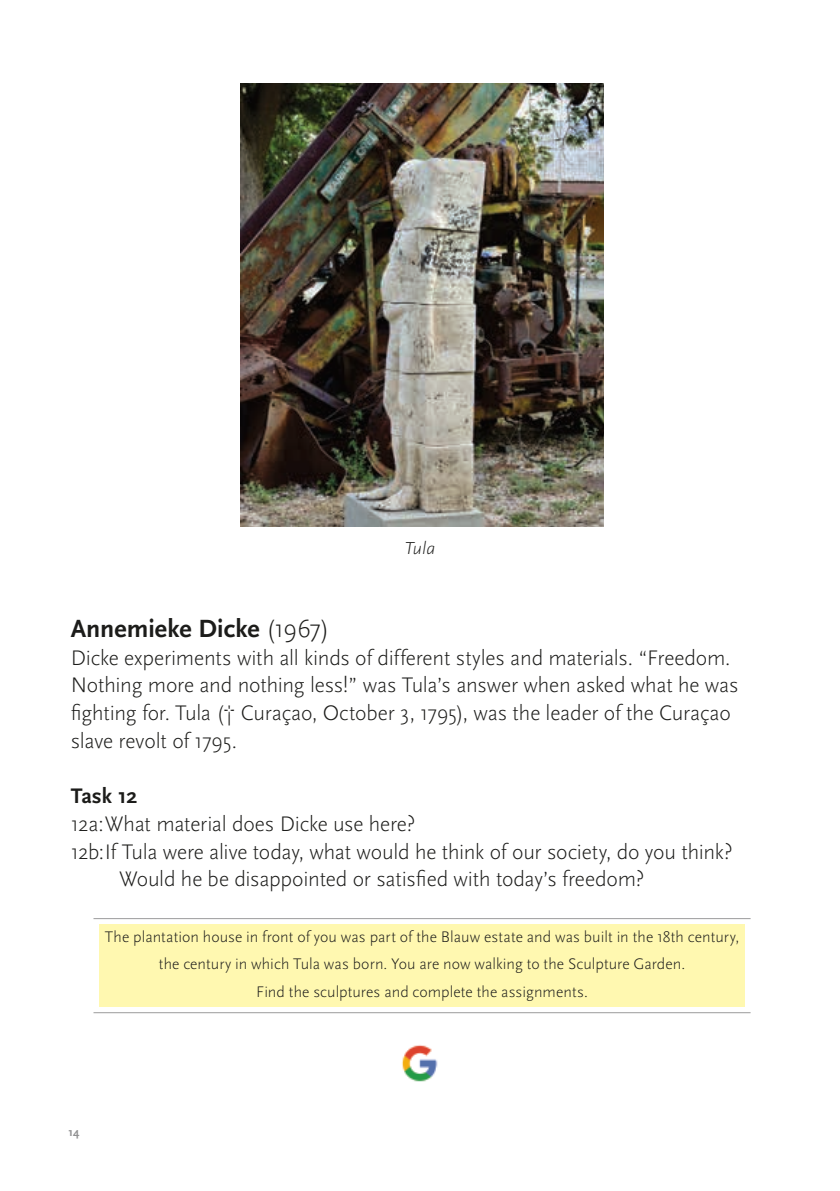
<style>
.page{position:relative;width:840px;height:1191px;background:#fff}
.page>*{position:absolute;margin:0;border:0;box-sizing:border-box;transform-origin:0 0}
.t1{font:700 26px "Scala Sans Pro";color:#1c1c1a}
.t2{font:300 22px/27.6px "Scala Sans Pro";letter-spacing:-.01em;color:#1c1c1a}
.t3{font:700 22px "Scala Sans Pro";color:#1c1c1a}
.t4{font:italic 300 18px "Scala Sans Pro";color:#1c1c1a}
.t5{font:300 16px/27.6px "Scala Sans Pro";letter-spacing:.005em;color:#1c1c1a;text-align:center}
.t6{font:700 12px "Scala Sans Pro";color:#919192}
.s1{font-weight:300}
</style>
<div class="page">
<img style="left:241px;top:83px;width:361px;height:443px">
<div style="left:99px;top:924px;width:645px;height:83px;background:#fff8b0"></div>
<hr style="left:93px;top:1012px;width:657px;height:1px;background:#9b9b9c">
<hr style="left:93px;top:918px;width:657px;height:1px;background:#9b9b9c">
<img style="left:402px;top:1045px;width:36px;height:37px">
<p class="t4" style="left:404px;top:538px;width:33px">Tula</p>
<p class="t1" style="left:71px;top:613px;width:260px">Annemieke Dicke <span class="s1">(1967)</span></p>
<p class="t2" style="left:71px;top:644px;width:669px">Dicke experiments with all kinds of different styles and materials. “Freedom.<br>Nothing more and nothing less!” was Tula’s answer when asked what he was fighting for. Tula († Curaçao, October 3, 1795), was the leader of the Curaçao slave revolt of 1795.</p>
<p class="t3" style="left:71px;top:783px;width:68px">Task 12</p>
<p class="t2" style="left:71px;top:810px;width:346px">12a:What material does Dicke use here?</p>
<p class="t2" style="left:71px;top:837px;width:663px">12b:If Tula were alive today, what would he think of our society, do you think?</p>
<p class="t2" style="left:119px;top:865px;width:526px">Would he be disappointed or satisfied with today’s freedom?</p>
<p class="t5" style="left:105px;top:922px;width:635px">The plantation house in front of you was part of the Blauw estate and was built in the 18th century, the century in which Tula was born. You are now walking to the Sculpture Garden.<br>Find the sculptures and complete the assignments.</p>
<p class="t6" style="left:68px;top:1124px;width:12px">14</p>
</div>
